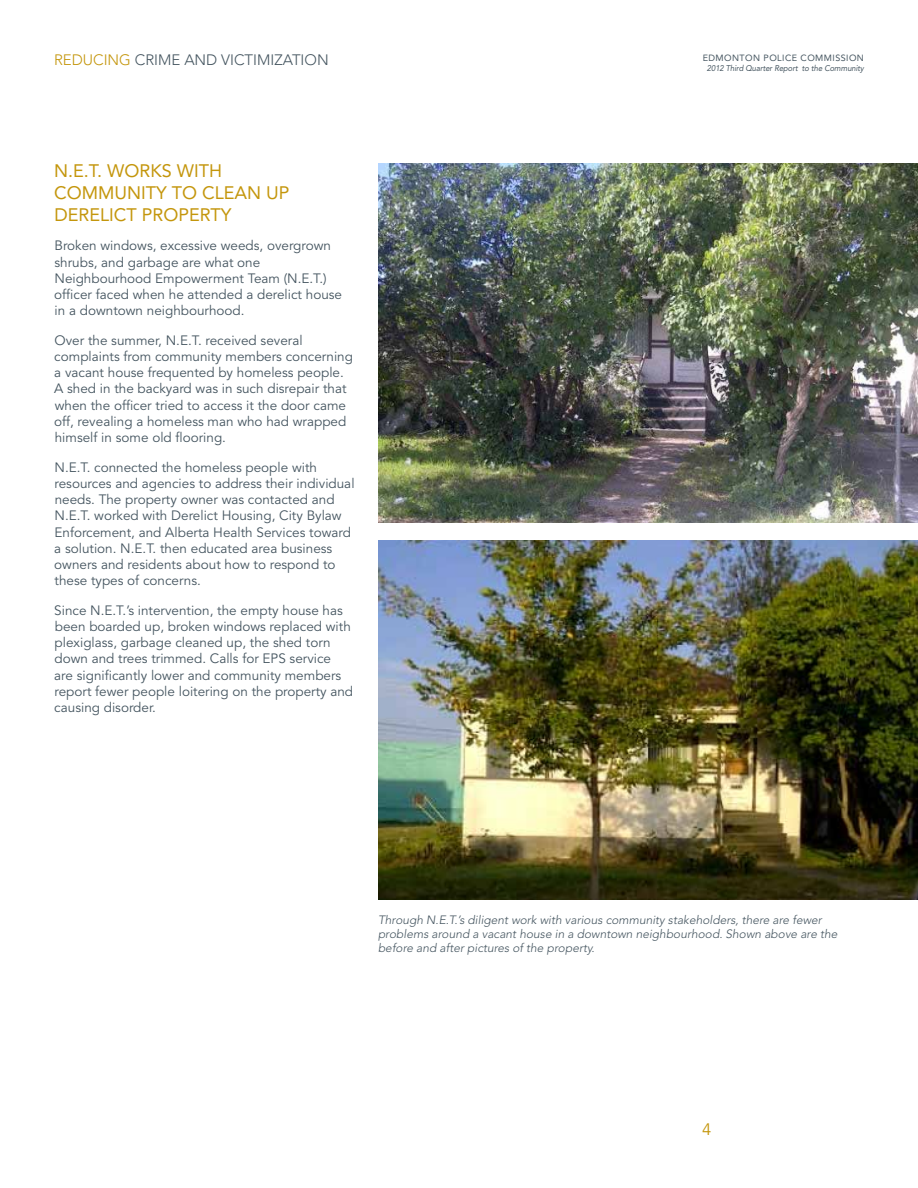
<style>
.page{position:relative;width:918px;height:1188px;background:#fff}
.page>*{position:absolute;margin:0;border:0;box-sizing:border-box;transform-origin:0 0}
.t1{font:18px/21.6px "Avenir";color:#c4960c}
.t2{font:16.5px "Avenir";color:#c4960c}
.t3{font:300 15px "Avenir";color:#455560}
.t4{font:13.5px/16.2px "Avenir";color:#455560}
.t5{font:italic 300 12px/14.4px "Avenir";color:#455560}
.t6{font:9px "Avenir";letter-spacing:.05em;color:#455560}
.t7{font:italic 8.25px "Avenir";letter-spacing:-.01em;color:#455560;scale:.94 1}
.s1{color:#c4960c}
</style>
<div class="page">
<img style="left:378px;top:540px;width:540px;height:360px">
<img style="left:378px;top:164px;width:540px;height:358px">
<p class="t3" style="left:54px;top:51px;width:276px"><span class="s1">REDUCING</span> CRIME AND VICTIMIZATION</p>
<h1 class="t1" style="left:54px;top:160px;width:235px">N .E.T. WORKS WITH<br>COMMUNITY TO CLEAN UP<br>DERELICT PROPERTY</h1>
<p class="t4" style="left:54px;top:238px;width:289px">Broken windows, excessive weeds, overgrown shrubs, and garbage are what one Neighbourhood Empowerment Team (N .E.T.) officer faced when he attended a derelict house in a downtown neighbourhood.</p>
<p class="t4" style="left:54px;top:333px;width:300px">Over the summer, N .E.T. received several complaints from community members concerning a vacant house frequented by homeless people.<br>A shed in the backyard was in such disrepair that when the officer tried to access it the door came off, revealing a homeless man who had wrapped himself in some old flooring.</p>
<p class="t4" style="left:54px;top:459px;width:302px">N .E.T. connected the homeless people with resources and agencies to address their individual needs. The property owner was contacted and<br>N .E.T. worked with Derelict H ousing, City Bylaw Enforcement, and Alberta H ealth Services toward a solution. N .E.T. then educated area business owners and residents about how to respond to these types of concerns.</p>
<p class="t4" style="left:54px;top:603px;width:300px">Since N .E.T.’s intervention, the empty house has been boarded up, broken windows replaced with plexiglass, garbage cleaned up, the shed torn down and trees trimmed. Calls for EPS service<br>are significantly lower and community members report fewer people loitering on the property and causing disorder.</p>
<p class="t6" style="left:703px;top:52px;width:163px">EDMONTON POLICE COMMISSION</p>
<p class="t7" style="left:707px;top:63px;width:169px">2012 Third Quarter Report to the Community</p>
<p class="t5" style="left:378px;top:912px;width:461px">Through N.E.T.’s diligent work with various community stakeholders, there are fewer problems around a vacant house in a downtown neighbourhood. Shown above are the before and after pictures of the property.</p>
<p class="t2" style="left:702px;top:1119px;width:11px">4</p>
</div>
